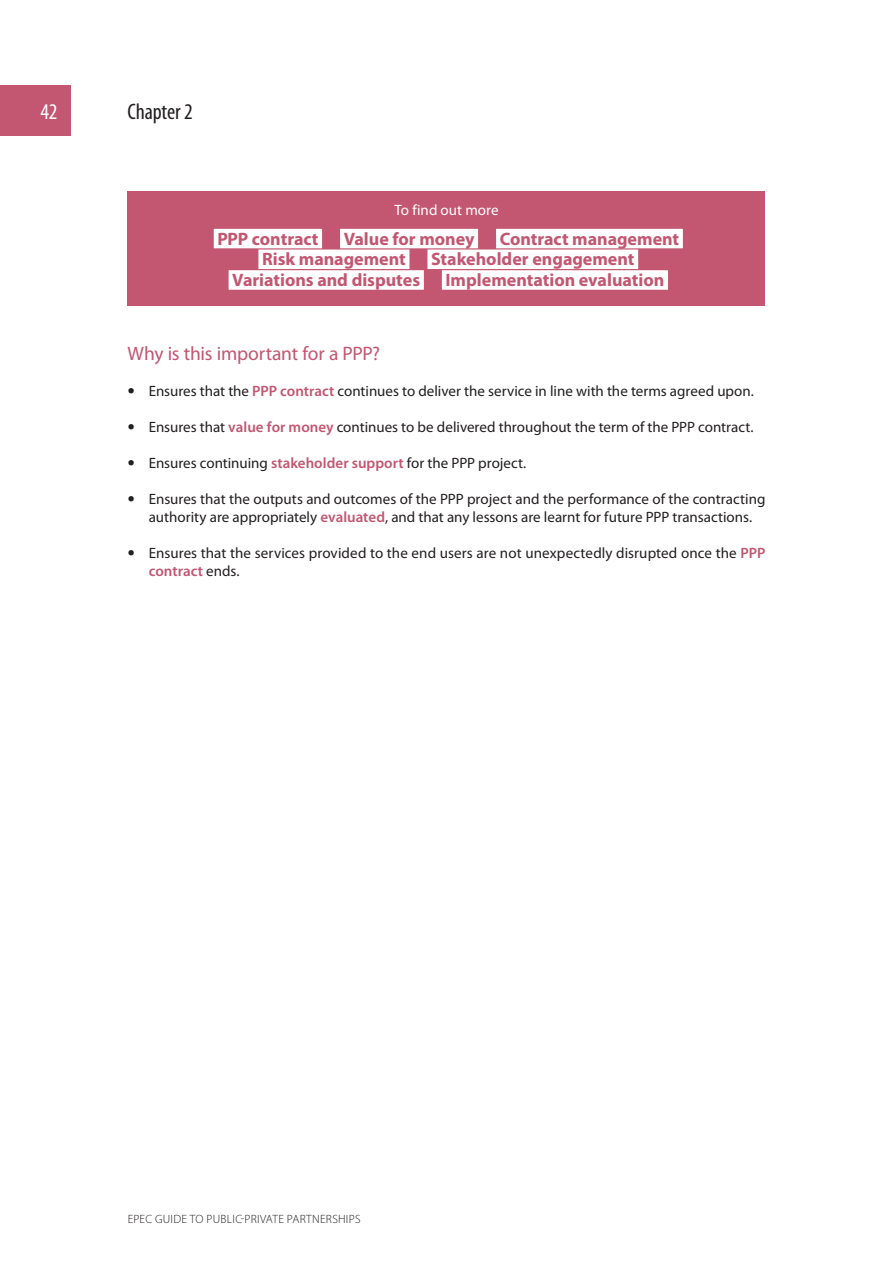
<style>
.page{position:relative;width:893px;height:1263px;background:#fff}
.page>*{position:absolute;margin:0;border:0;box-sizing:border-box;transform-origin:0 0}
.t1{font:condensed 22.5px "Myriad Pro";letter-spacing:-.005em;color:#231f20}
.t2{font:condensed 22.5px "Myriad Pro";color:#fff}
._16_1_1_1_1_TITLE{font:19.5px "Myriad Pro";letter-spacing:-.01em;color:#c35671}
._09_TEXT{font:700 18px "Myriad Pro";color:#c35671}
.t3{font:15px/18px "Myriad Pro";color:#231f20;text-align:center}
._09_TEXT-2{font:15px "Myriad Pro";color:#fff}
.t4{font:300 12px "Myriad Pro";letter-spacing:.02em;color:#231f20}
.s1{font-family:"Avenir"}
.s2{font-weight:600;color:#c35671}
</style>
<div class="page">
<div style="left:0;top:85px;width:70px;height:50px;background:#c35671"></div>
<div style="left:128px;top:191px;width:637px;height:115px;background:#c35671"></div>
<div style="left:214px;top:229px;width:108px;height:19px;background:#fff"></div>
<div style="left:340px;top:229px;width:138px;height:19px;background:#fff"></div>
<div style="left:496px;top:229px;width:187px;height:19px;background:#fff"></div>
<div style="left:258px;top:249px;width:151px;height:20px;background:#fff"></div>
<div style="left:427px;top:249px;width:211px;height:20px;background:#fff"></div>
<div style="left:229px;top:270px;width:195px;height:20px;background:#fff"></div>
<div style="left:442px;top:270px;width:226px;height:20px;background:#fff"></div>
<h1 class="t2" style="left:41px;top:100px;width:18px">42</h1>
<h1 class="t1" style="left:128px;top:100px;width:67px">Chapter 2</h1>
<p class="_09_TEXT-2" style="left:394px;top:202px;width:106px">To find out more</p>
<p class="_09_TEXT" style="left:217px;top:228px;width:103px">PPP contract</p>
<p class="_09_TEXT" style="left:344px;top:228px;width:132px">Value for money</p>
<p class="_09_TEXT" style="left:500px;top:228px;width:181px">Contract management</p>
<p class="_09_TEXT" style="left:262px;top:249px;width:145px">Risk management</p>
<p class="_09_TEXT" style="left:431px;top:249px;width:205px">Stakeholder engagement</p>
<p class="_09_TEXT" style="left:232px;top:270px;width:189px">Variations and disputes</p>
<p class="_09_TEXT" style="left:445px;top:270px;width:220px">Implementation evaluation</p>
<p class="_16_1_1_1_1_TITLE" style="left:128px;top:343px;width:254px">Why is this important for a PPP?</p>
<p class="t3" style="left:128px;top:382px;width:628px"><span class="s1">•</span> Ensures that the <span class="s2">PPP contract</span> continues to deliver the service in line with the terms agreed upon.</p>
<p class="t3" style="left:128px;top:418px;width:627px"><span class="s1">•</span> Ensures that <span class="s2">value for money</span> continues to be delivered throughout the term of the PPP contract.</p>
<p class="t3" style="left:128px;top:454px;width:400px"><span class="s1">•</span> Ensures continuing <span class="s2">stakeholder support</span> for the PPP project.</p>
<p class="t3" style="left:128px;top:490px;width:639px"><span class="s1">•</span> Ensures that the outputs and outcomes of the PPP project and the performance of the contracting authority are appropriately <span class="s2">evaluated</span>, and that any lessons are learnt for future PPP transactions.</p>
<p class="t3" style="left:149px;top:544px;width:618px;text-align:left;text-indent:-21px"><span class="s1">•</span> Ensures that the services provided to the end users are not unexpectedly disrupted once the <span class="s2">PPP contract</span> ends.</p>
<p class="t4" style="left:128px;top:1212px;width:234px">EPEC GUIDE TO PUBLIC-PRIVATE PARTNERSHIPS</p>
</div>
